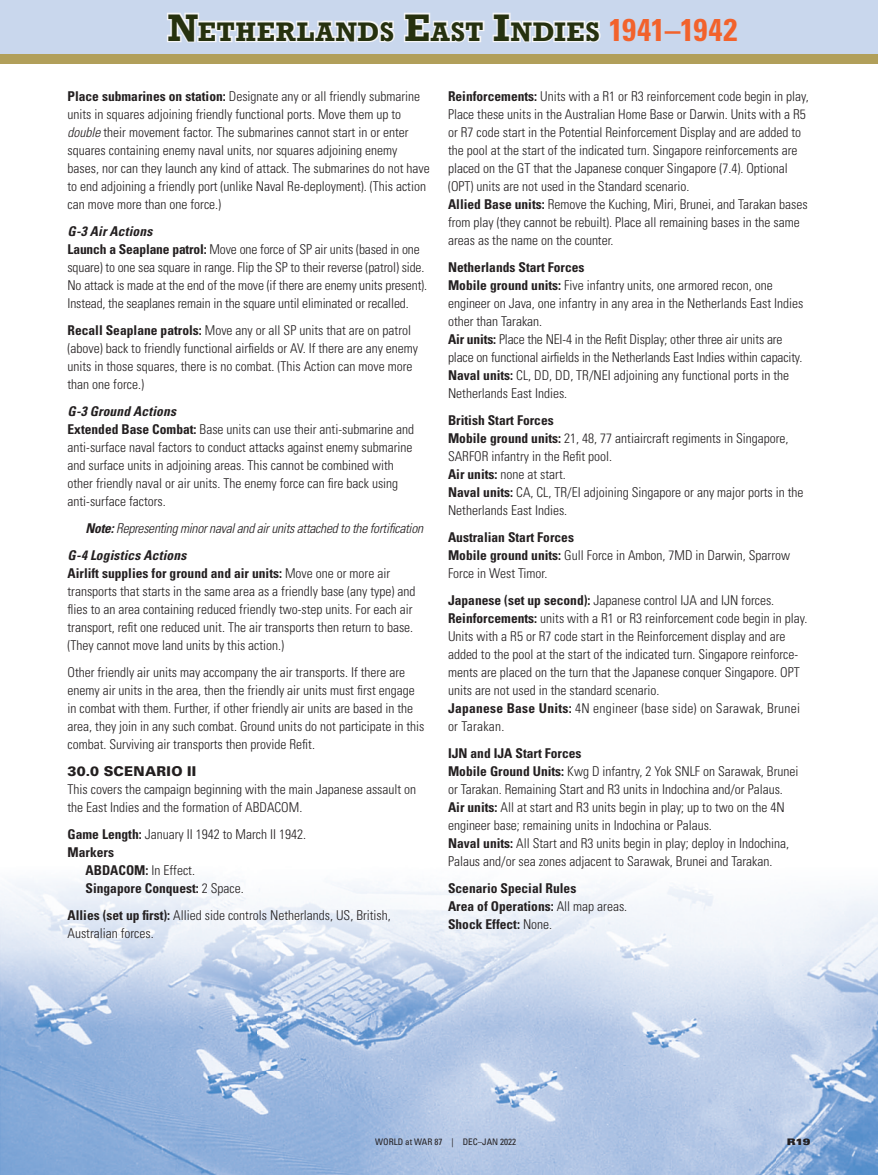
<style>
.page{position:relative;width:878px;height:1175px;background:#fff}
.page>*{position:absolute;margin:0;border:0;box-sizing:border-box;transform-origin:0 0}
.t1{font:700 25.2px "Rockwell";letter-spacing:.03em;color:#26310f}
.t2{font:300 condensed 13.5px/18px "Univers";color:#231f20}
.t3{font:700 condensed 13.5px/18px "Univers";color:#231f20}
.t4{font:italic 300 condensed 13.5px/27px "Univers";letter-spacing:-.02em;color:#231f20}
.t5{font:900 13.5px "Univers";letter-spacing:.02em;color:#231f20}
.t6{font:condensed 9px "Univers";color:#231f20}
.t7{font:900 expanded 9px "Univers";color:#231f20}
.s1{font-size:36px;color:#f5f5f6}
.s2{color:#f5f5f6}
.s3{font-family:"Univers";font-stretch:condensed;font-size:31.5px;color:#f2622c}
.s4{font-weight:700}
.s5{font-style:italic}
.s6{font-weight:700;font-style:italic}
.s7{font-weight:300}
</style>
<div class="page">
<img style="left:0;top:880px;width:878px;height:294px">
<div style="left:0;top:0;width:878px;height:54px;background:#c9d7ed"></div>
<div style="left:0;top:54px;width:878px;height:9px;background:#b19f5a"></div>
<h1 class="t1" style="left:167px;top:15px;width:571px"><span class="s1">N</span>ETHERLANDS <span class="s1">E</span><span class="s2">AST</span> <span class="s1">I</span><span class="s2">NDIES</span> <span class="s3">1941–1942</span></h1>
<p class="t2" style="left:68px;top:87px;width:364px"><span class="s4">Place submarines on station:</span> Designate any or all friendly submarine units in squares adjoining friendly functional ports. Move them up to <span class="s5">double</span> their movement factor. The submarines cannot start in or enter squares containing enemy naval units, nor squares adjoining enemy bases, nor can they launch any kind of attack. The submarines do not have to end adjoining a friendly port (unlike Naval Re-deployment). (This action can move more than one force.)</p>
<p class="t2" style="left:68px;top:222px;width:361px"><span class="s6">G-3 Air Actions<br></span><span class="s4">Launch a Seaplane patrol:</span> Move one force of SP air units (based in one square) to one sea square in range. Flip the SP to their reverse (patrol) side.<br>No attack is made at the end of the move (if there are enemy units present).<br>Instead, the seaplanes remain in the square until eliminated or recalled.</p>
<p class="t2" style="left:68px;top:321px;width:352px"><span class="s4">Recall Seaplane patrols:</span> Move any or all SP units that are on patrol (above) back to friendly functional airfields or AV. If there are any enemy units in those squares, there is no combat. (This Action can move more than one force.)</p>
<p class="t2" style="left:68px;top:402px;width:348px"><span class="s6">G-3 Ground Actions<br></span><span class="s4">Extended Base Combat:</span> Base units can use their anti-submarine and anti-surface naval factors to conduct attacks against enemy submarine and surface units in adjoining areas. This cannot be combined with other friendly naval or air units. The enemy force can fire back using anti-surface factors.</p>
<p class="t4" style="left:68px;top:515px;width:357px;text-indent:18px"><span class="s4">Note:</span> Representing minor naval and air units attached to the fortification<br><span class="s4">G-4 Logistics Actions</span></p>
<p class="t2" style="left:68px;top:564px;width:349px"><span class="s4">Airlift supplies for ground and air units:</span> Move one or more air transports that starts in the same area as a friendly base (any type) and flies to an area containing reduced friendly two-step units. For each air transport, refit one reduced unit. The air transports then return to base. (They cannot move land units by this action.)</p>
<p class="t2" style="left:68px;top:663px;width:358px">Other friendly air units may accompany the air transports. If there are enemy air units in the area, then the friendly air units must first engage in combat with them. Further, if other friendly air units are based in the area, they join in any such combat. Ground units do not participate in this combat. Surviving air transports then provide Refit.</p>
<p class="t5" style="left:68px;top:763px;width:130px">30.0 SCENARIO II</p>
<p class="t2" style="left:68px;top:780px;width:350px">This covers the campaign beginning with the main Japanese assault on the East Indies and the formation of ABDACOM.</p>
<p class="t2" style="left:68px;top:825px;width:240px"><span class="s4">Game Length:</span> January II 1942 to March II 1942.</p>
<p class="t3" style="left:68px;top:843px;width:48px">Markers</p>
<p class="t2" style="left:85px;top:861px;width:111px"><span class="s4">ABDACOM:</span> In Effect.</p>
<p class="t3" style="left:85px;top:879px;width:160px">Singapore Conquest: <span class="s7">2 Space.</span></p>
<p class="t2" style="left:68px;top:906px;width:325px"><span class="s4">Allies (set up first):</span> Allied side controls Netherlands, US, British,<br>Australian forces.</p>
<p class="t2" style="left:448px;top:87px;width:362px"><span class="s4">Reinforcements:</span> Units with a R1 or R3 reinforcement code begin in play, Place these units in the Australian Home Base or Darwin. Units with a R5 or R7 code start in the Potential Reinforcement Display and are added to the pool at the start of the indicated turn. Singapore reinforcements are placed on the GT that the Japanese conquer Singapore (7.4). Optional (OPT) units are not used in the Standard scenario.<br><span class="s4">Allied Base units:</span> Remove the Kuching, Miri, Brunei, and Tarakan bases from play (they cannot be rebuilt). Place all remaining bases in the same areas as the name on the counter.</p>
<p class="t2" style="left:448px;top:258px;width:357px"><span class="s4">Netherlands Start Forces<br>Mobile ground units:</span> Five infantry units, one armored recon, one engineer on Java, one infantry in any area in the Netherlands East Indies other than Tarakan.<br><span class="s4">Air units:</span> Place the NEI-4 in the Refit Display; other three air units are place on functional airfields in the Netherlands East Indies within capacity.<br><span class="s4">Naval units:</span> CL, DD, DD, TR/NEI adjoining any functional ports in the Netherlands East Indies.</p>
<p class="t2" style="left:448px;top:411px;width:357px"><span class="s4">British Start Forces<br>Mobile ground units:</span> 21, 48, 77 antiaircraft regiments in Singapore, SARFOR infantry in the Refit pool.<br><span class="s4">Air units:</span> none at start.<br><span class="s4">Naval units:</span> CA, CL, TR/EI adjoining Singapore or any major ports in the Netherlands East Indies.</p>
<p class="t2" style="left:448px;top:528px;width:343px"><span class="s4">Australian Start Forces<br>Mobile ground units:</span> Gull Force in Ambon, 7MD in Darwin, Sparrow<br>Force in West Timor.</p>
<p class="t2" style="left:448px;top:591px;width:361px"><span class="s4">Japanese (set up second):</span> Japanese control IJA and IJN forces.<br><span class="s4">Reinforcements:</span> units with a R1 or R3 reinforcement code begin in play.<br>Units with a R5 or R7 code start in the Reinforcement display and are added to the pool at the start of the indicated turn. Singapore reinforce&shy;ments are placed on the turn that the Japanese conquer Singapore. OPT units are not used in the standard scenario.<br><span class="s4">Japanese Base Units:</span> 4N engineer (base side) on Sarawak, Brunei or Tarakan.</p>
<p class="t2" style="left:448px;top:744px;width:352px"><span class="s4">IJN and IJA Start Forces<br>Mobile Ground Units:</span> Kwg D infantry, 2 Yok SNLF on Sarawak, Brunei or Tarakan. Remaining Start and R3 units in Indochina and/or Palaus.<br><span class="s4">Air units:</span> All at start and R3 units begin in play; up to two on the 4N engineer base; remaining units in Indochina or Palaus.<br><span class="s4">Naval units:</span> All Start and R3 units begin in play; deploy in Indochina, Palaus and/or sea zones adjacent to Sarawak, Brunei and Tarakan.</p>
<p class="t3" style="left:448px;top:879px;width:181px">Scenario Special Rules<br>Area of Operations: <span class="s7">All map areas.<br></span>Shock Effect: <span class="s7">None.</span></p>
<p class="t6" style="left:375px;top:1135px;width:142px">WORLD at WAR 87 | DEC–JAN 2022</p>
<p class="t7" style="left:786px;top:1136px;width:25px">R19</p>
</div>
